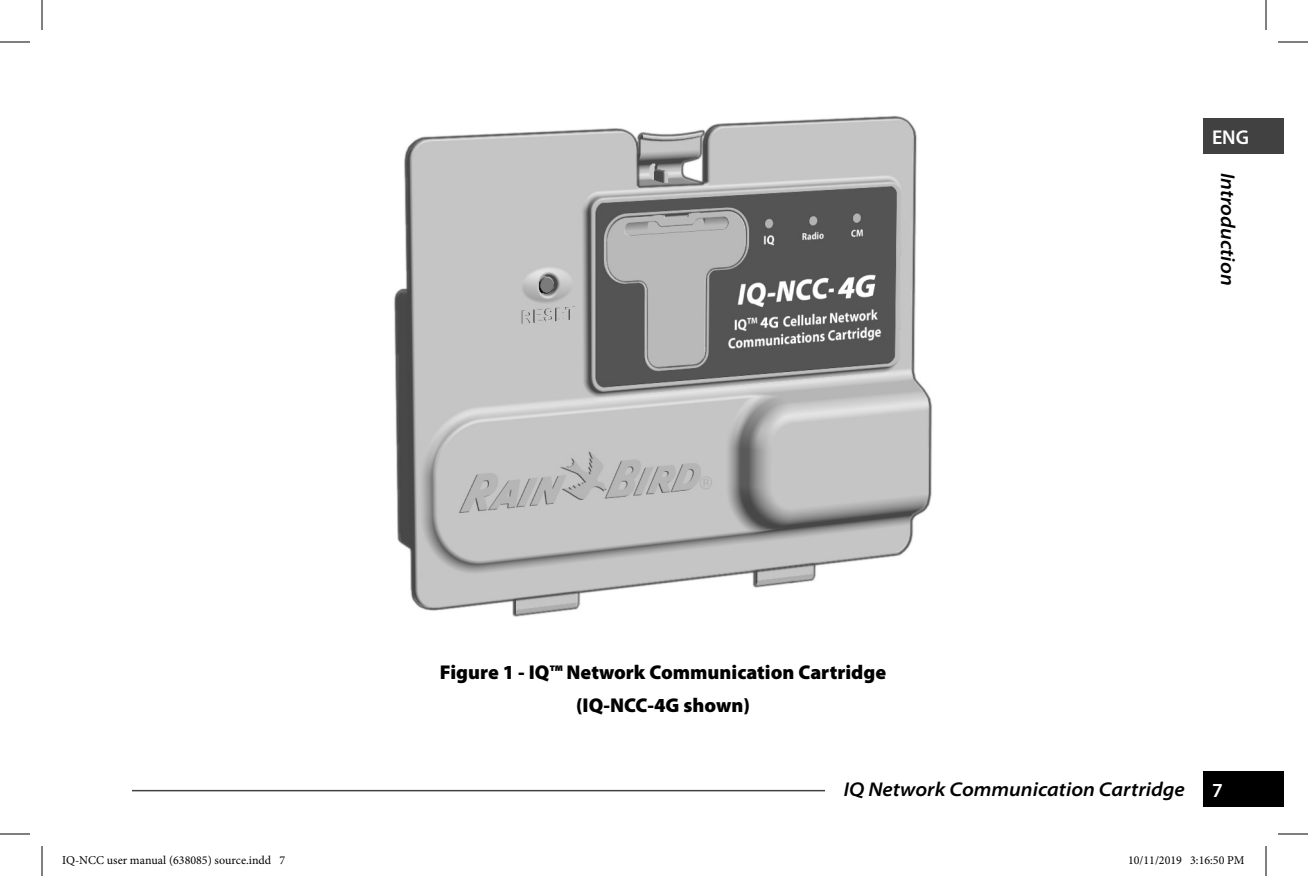
<style>
.page{position:relative;width:1308px;height:876px;background:#fff}
.page>*{position:absolute;margin:0;border:0;box-sizing:border-box;transform-origin:0 0}
.t1{font:900 20px/33px "Myriad Pro";color:#000;text-align:center}
.t2{font:italic 600 semi-expanded 20px "Myriad Pro";color:#000}
.t3{font:600 20px "Myriad Pro";color:#fff}
.t4{font:12px "Minion Pro";color:#000}
</style>
<div class="page">
<div style="left:1203px;top:771px;width:81px;height:36px;background:#000"></div>
<hr style="left:132px;top:790px;width:864px;height:1px;background:#414141">
<div style="left:825px;top:781px;width:360px;height:16px;background:#fff"></div>
<div style="left:1203px;top:118px;width:81px;height:36px;background:#414141"></div>
<img style="left:394px;top:115px;width:538px;height:502px">
<hr style="left:0;top:42px;width:30px;height:1px;background:#000">
<hr style="left:1278px;top:42px;width:30px;height:1px;background:#000">
<hr style="left:0;top:834px;width:30px;height:1px;background:#000">
<hr style="left:1278px;top:834px;width:30px;height:1px;background:#000">
<hr style="left:42px;top:0;width:1px;height:30px;background:#000">
<hr style="left:42px;top:846px;width:1px;height:30px;background:#000">
<hr style="left:1266px;top:0;width:1px;height:30px;background:#000">
<hr style="left:1266px;top:846px;width:1px;height:30px;background:#000">
<p class="t3" style="left:1212px;top:126px;width:39px">ENG</p>
<p class="t1" style="left:440px;top:656px;width:448px">Figure 1 - IQ™ Network Communication Cartridge (IQ-NCC-4G shown)</p>
<p class="t2" style="left:1239px;top:172px;width:114px;rotate:90deg">Introduction</p>
<p class="t2" style="left:844px;top:778px;width:343px">IQ Network Communication Cartridge</p>
<p class="t3" style="left:1212px;top:779px;width:12px">7</p>
<p class="t4" style="left:62px;top:852px;width:225px">IQ-NCC user manual (638085) source.indd 7</p>
<p class="t4" style="left:1128px;top:852px;width:118px">10/11/2019 3:16:50 PM</p>
</div>
